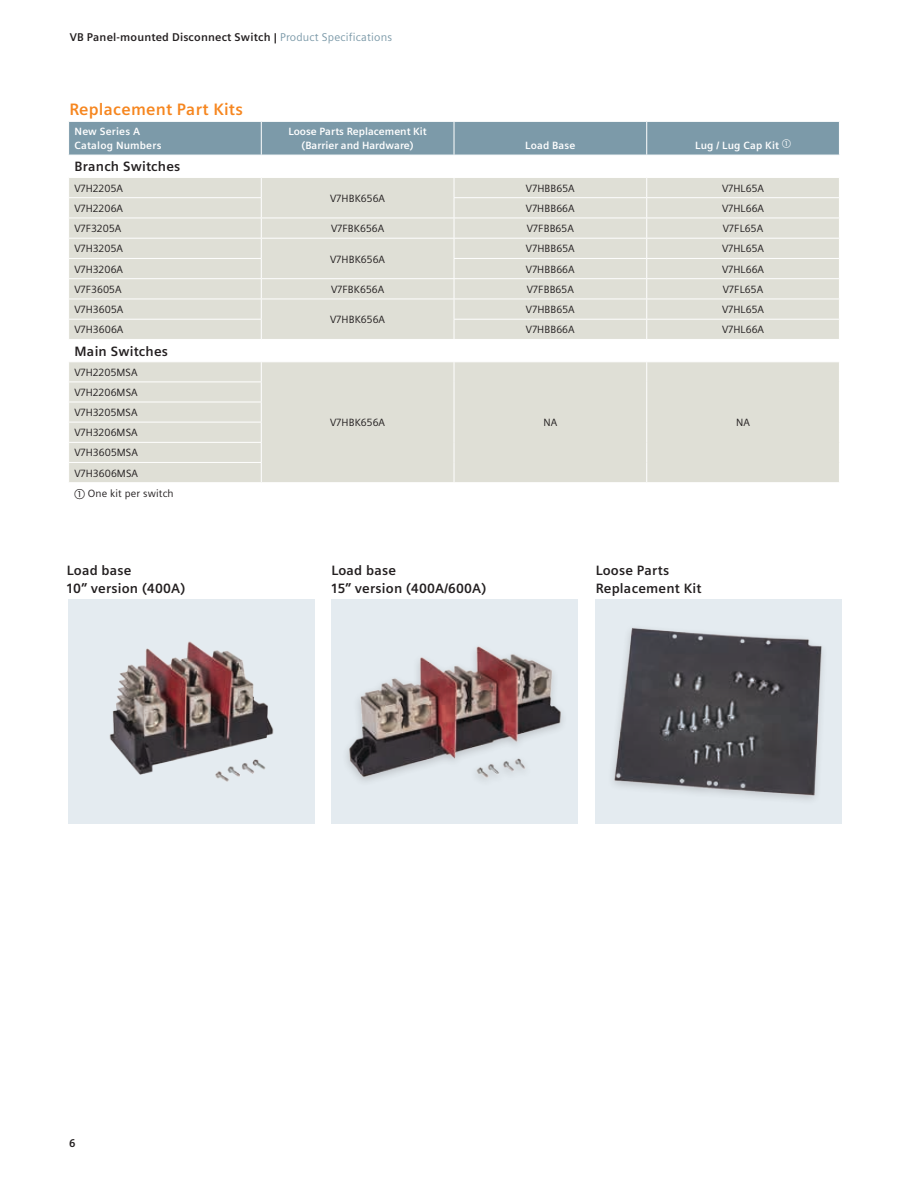
<style>
.page{position:relative;width:918px;height:1188px;background:#fff}
.page>*{position:absolute;margin:0;border:0;box-sizing:border-box;transform-origin:0 0}
.t1{font:700 16.5px "Siemens Sans";letter-spacing:.015em;color:#f6861f}
.t2{font:700 13.5px/17.5px "Siemens Sans";letter-spacing:.015em;color:#231f20}
.t3{font:700 11.25px "Siemens Sans";letter-spacing:.015em;color:#231f20}
.t4{font:10.5px/20.1px "Siemens Sans";letter-spacing:.015em;color:#231f20}
.t5{font:700 10.5px/13.6px "Siemens Sans";color:#fff}
.s1{font-weight:400;color:#7c9aa9}
.s2{font-family:"European Pi One"}
</style>
<div class="page">
<svg style="left:68px;top:121px;width:772px;height:361px;background:#dbddd8"></svg>
<div style="left:69px;top:599px;width:246px;height:225px;background:#e4ebf0"></div>
<img style="left:109px;top:641px;width:165px;height:141px">
<div style="left:332px;top:599px;width:246px;height:225px;background:#e4ebf0"></div>
<img style="left:347px;top:646px;width:216px;height:135px">
<div style="left:595px;top:599px;width:246px;height:225px;background:#e4ebf0"></div>
<img style="left:613px;top:627px;width:210px;height:173px">
<p class="t3" style="left:70px;top:31px;width:324px">VB Panel-mounted Disconnect Switch | <span class="s1">Product Specifications</span></p>
<h1 class="t1" style="left:69px;top:100px;width:175px">Replacement Part Kits</h1>
<p class="t5" style="left:75px;top:125px;width:88px">New Series A<br>Catalog Numbers</p>
<p class="t5" style="left:289px;top:125px;width:140px;text-align:center">Loose Parts Replacement Kit (Barrier and Hardware)</p>
<p class="t2" style="left:75px;top:158px;width:107px">Branch Switches</p>
<p class="t4" style="left:75px;top:178px;width:50px">V7H2205A</p>
<p class="t4" style="left:330px;top:188px;width:56px">V7HBK656A</p>
<p class="t5" style="left:525px;top:139px;width:52px">Load Base</p>
<p class="t5" style="left:695px;top:139px;width:97px">Lug / Lug Cap Kit <sup>a</sup></p>
<p class="t4" style="left:526px;top:178px;width:50px">V7HBB65A</p>
<p class="t4" style="left:722px;top:178px;width:44px">V7HL65A</p>
<p class="t4" style="left:75px;top:198px;width:50px">V7H2206A</p>
<p class="t4" style="left:526px;top:198px;width:50px">V7HBB66A</p>
<p class="t4" style="left:722px;top:198px;width:44px">V7HL66A</p>
<p class="t4" style="left:75px;top:219px;width:48px">V7F3205A</p>
<p class="t4" style="left:331px;top:219px;width:55px">V7FBK656A</p>
<p class="t4" style="left:527px;top:219px;width:49px">V7FBB65A</p>
<p class="t4" style="left:723px;top:219px;width:42px">V7FL65A</p>
<p class="t4" style="left:75px;top:239px;width:50px">V7H3205A</p>
<p class="t4" style="left:330px;top:249px;width:56px">V7HBK656A</p>
<p class="t4" style="left:526px;top:239px;width:50px">V7HBB65A</p>
<p class="t4" style="left:722px;top:239px;width:44px">V7HL65A</p>
<p class="t4" style="left:75px;top:259px;width:50px">V7H3206A</p>
<p class="t4" style="left:526px;top:259px;width:50px">V7HBB66A</p>
<p class="t4" style="left:722px;top:259px;width:44px">V7HL66A</p>
<p class="t4" style="left:75px;top:279px;width:49px">V7F3605A</p>
<p class="t4" style="left:331px;top:279px;width:55px">V7FBK656A</p>
<p class="t4" style="left:527px;top:279px;width:49px">V7FBB65A</p>
<p class="t4" style="left:723px;top:279px;width:42px">V7FL65A</p>
<p class="t4" style="left:75px;top:300px;width:50px">V7H3605A</p>
<p class="t4" style="left:330px;top:310px;width:56px">V7HBK656A</p>
<p class="t4" style="left:526px;top:300px;width:50px">V7HBB65A</p>
<p class="t4" style="left:722px;top:300px;width:44px">V7HL65A</p>
<p class="t4" style="left:75px;top:320px;width:50px">V7H3606A</p>
<p class="t4" style="left:526px;top:320px;width:50px">V7HBB66A</p>
<p class="t4" style="left:722px;top:320px;width:44px">V7HL66A</p>
<p class="t2" style="left:75px;top:342px;width:95px">Main Switches</p>
<p class="t4" style="left:75px;top:362px;width:65px">V7H2205MSA</p>
<p class="t4" style="left:75px;top:382px;width:101px">V7H2206MSA<br>V7H3205MSA<br>V7H3206MSA<br>V7H3605MSA<br>V7H3606MSA<br><span class="s2">a</span> One kit per switch</p>
<p class="t4" style="left:330px;top:413px;width:56px">V7HBK656A</p>
<p class="t4" style="left:543px;top:413px;width:15px">NA</p>
<p class="t4" style="left:736px;top:413px;width:15px">NA</p>
<p class="t2" style="left:67px;top:562px;width:120px">Load base<br>10” version (400A)</p>
<p class="t2" style="left:331px;top:562px;width:156px">Load base<br>15” version (400A/600A)</p>
<p class="t2" style="left:596px;top:562px;width:107px">Loose Parts<br>Replacement Kit</p>
<p class="t3" style="left:69px;top:1137px;width:8px">6</p>
</div>
